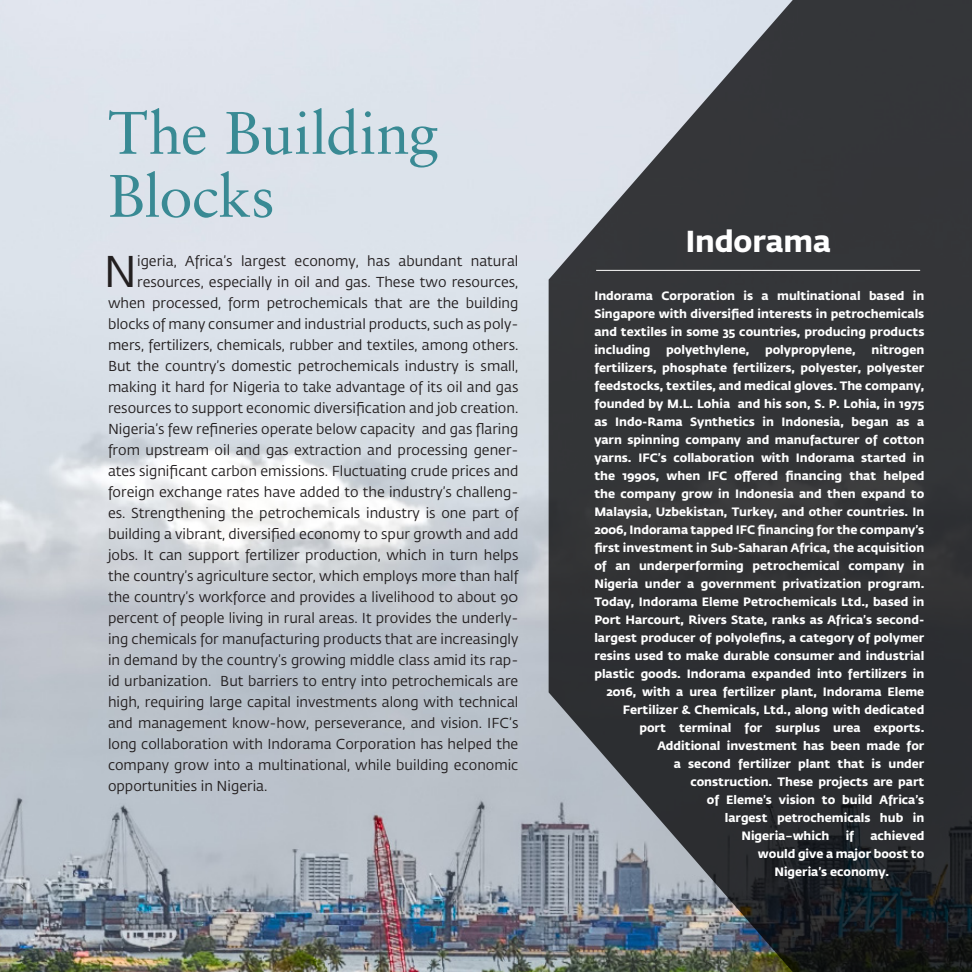
<style>
.page{position:relative;width:972px;height:972px;background:#fff}
.page>*{position:absolute;margin:0;border:0;box-sizing:border-box;transform-origin:0 0}
.t1{font:60px/63px "Sabon LT Std";letter-spacing:-.005em;color:#398a94}
.t2{font:43.95px "Fedra Sans Std";color:#231f20}
.t3{font:700 30px "Fedra Sans Std";letter-spacing:-.005em;color:#fff}
.t4{font:14.25px "Fedra Sans Std";color:#231f20}
.t5{font:700 12px/18px "Fedra Sans Std";color:#fff;text-align:justify}
</style>
<div class="page">
<img style="left:0;top:0;width:549px;height:972px">
<svg style="left:549px;top:0;width:423px;height:972px;fill:#333538"></svg>
<hr style="left:596px;top:270px;width:324px;height:1px;background:#fff">
<p class="t1" style="left:108px;top:101px;width:332px">The Building<br>Blocks</p>
<p class="t2" style="left:103px;top:245px;width:35px">N</p>
<p class="t4" style="left:137px;top:252px;width:383px">igeria, Africa’s largest economy, has abundant natural</p>
<p class="t4" style="left:137px;top:273px;width:383px">resources, especially in oil and gas. These two resources,</p>
<p class="t4" style="left:108px;top:294px;width:412px">when processed, form petrochemicals that are the building</p>
<p class="t4" style="left:108px;top:315px;width:412px">blocks of many consumer and industrial products, such as poly-</p>
<p class="t4" style="left:108px;top:336px;width:412px">mers, fertilizers, chemicals, rubber and textiles, among others.</p>
<p class="t4" style="left:108px;top:357px;width:412px">But the country’s domestic petrochemicals industry is small,</p>
<p class="t4" style="left:108px;top:378px;width:412px">making it hard for Nigeria to take advantage of its oil and gas</p>
<p class="t4" style="left:108px;top:399px;width:412px">resources to support economic diversification and job creation.</p>
<p class="t4" style="left:108px;top:420px;width:412px">Nigeria’s few refineries operate below capacity and gas flaring</p>
<p class="t4" style="left:108px;top:441px;width:412px">from upstream oil and gas extraction and processing gener-</p>
<p class="t4" style="left:108px;top:462px;width:412px">ates significant carbon emissions. Fluctuating crude prices and</p>
<p class="t4" style="left:108px;top:483px;width:412px">foreign exchange rates have added to the industry’s challeng-</p>
<p class="t4" style="left:108px;top:504px;width:412px">es. Strengthening the petrochemicals industry is one part of</p>
<p class="t4" style="left:108px;top:525px;width:412px">building a vibrant, diversified economy to spur growth and add</p>
<p class="t4" style="left:108px;top:546px;width:412px">jobs. It can support fertilizer production, which in turn helps</p>
<p class="t4" style="left:108px;top:567px;width:412px">the country’s agriculture sector, which employs more than half</p>
<p class="t4" style="left:108px;top:588px;width:412px">the country’s workforce and provides a livelihood to about 90</p>
<p class="t4" style="left:108px;top:609px;width:412px">percent of people living in rural areas. It provides the underly-</p>
<p class="t4" style="left:108px;top:630px;width:412px">ing chemicals for manufacturing products that are increasingly</p>
<p class="t4" style="left:108px;top:651px;width:412px">in demand by the country’s growing middle class amid its rap-</p>
<p class="t4" style="left:108px;top:672px;width:412px">id urbanization. But barriers to entry into petrochemicals are</p>
<p class="t4" style="left:108px;top:693px;width:412px">high, requiring large capital investments along with technical</p>
<p class="t4" style="left:108px;top:714px;width:412px">and management know-how, perseverance, and vision. IFC’s</p>
<p class="t4" style="left:108px;top:735px;width:412px">long collaboration with Indorama Corporation has helped the</p>
<p class="t4" style="left:108px;top:756px;width:412px">company grow into a multinational, while building economic</p>
<p class="t4" style="left:108px;top:777px;width:161px">opportunities in Nigeria.</p>
<p class="t3" style="left:685px;top:222px;width:147px">Indorama</p>
<p class="t5" style="left:594px;top:287px;width:332px">Indorama Corporation is a multinational based in Singapore with diversified interests in petrochemicals and textiles in some 35 countries, producing products including</p>
<p class="t5" style="left:666px;top:341px;width:85px">polyethylene,</p>
<p class="t5" style="left:765px;top:341px;width:92px">polypropylene,</p>
<p class="t5" style="left:872px;top:341px;width:54px">nitrogen</p>
<p class="t5" style="left:594px;top:359px;width:331px">fertilizers, phosphate fertilizers, polyester, polyester</p>
<p class="t5" style="left:594px;top:377px;width:332px">feedstocks, textiles, and medical gloves. The company,</p>
<p class="t5" style="left:594px;top:395px;width:332px">founded by M.L. Lohia and his son, S. P. Lohia, in 1975</p>
<p class="t5" style="left:594px;top:413px;width:331px">as Indo-Rama Synthetics in Indonesia, began as a</p>
<p class="t5" style="left:594px;top:431px;width:332px">yarn spinning company and manufacturer of cotton</p>
<p class="t5" style="left:594px;top:449px;width:331px">yarns. IFC’s collaboration with Indorama started in</p>
<p class="t5" style="left:594px;top:467px;width:332px">the 1990s, when IFC offered financing that helped</p>
<p class="t5" style="left:594px;top:485px;width:331px">the company grow in Indonesia and then expand to</p>
<p class="t5" style="left:594px;top:503px;width:332px">Malaysia, Uzbekistan, Turkey, and other countries. In</p>
<p class="t5" style="left:594px;top:521px;width:331px">2006, Indorama tapped IFC financing for the company’s</p>
<p class="t5" style="left:594px;top:539px;width:332px">first investment in Sub-Saharan Africa, the acquisition</p>
<p class="t5" style="left:594px;top:557px;width:331px">of an underperforming petrochemical company in</p>
<p class="t5" style="left:594px;top:575px;width:331px">Nigeria under a government privatization program.</p>
<p class="t5" style="left:594px;top:593px;width:332px">Today, Indorama Eleme Petrochemicals Ltd., based in</p>
<p class="t5" style="left:594px;top:611px;width:332px">Port Harcourt, Rivers State, ranks as Africa’s second-</p>
<p class="t5" style="left:594px;top:629px;width:332px">largest producer of polyolefins, a category of polymer</p>
<p class="t5" style="left:594px;top:647px;width:332px">resins used to make durable consumer and industrial</p>
<p class="t5" style="left:594px;top:665px;width:331px">plastic goods. Indorama expanded into fertilizers in</p>
<p class="t5" style="left:606px;top:683px;width:319px">2016, with a urea fertilizer plant, Indorama Eleme</p>
<p class="t5" style="left:623px;top:701px;width:303px">Fertilizer &amp; Chemicals, Ltd., along with dedicated</p>
<p class="t5" style="left:639px;top:719px;width:287px">port terminal for surplus urea exports.</p>
<p class="t5" style="left:657px;top:737px;width:268px">Additional investment has been made for</p>
<p class="t5" style="left:674px;top:755px;width:252px">a second fertilizer plant that is under</p>
<p class="t5" style="left:690px;top:773px;width:235px">construction. These projects are part</p>
<p class="t5" style="left:707px;top:791px;width:219px">of Eleme’s vision to build Africa’s</p>
<p class="t5" style="left:725px;top:809px;width:201px">largest petrochemicals hub in</p>
<p class="t5" style="left:741px;top:827px;width:90px">Nigeria–which</p>
<p class="t5" style="left:846px;top:827px;width:10px">if</p>
<p class="t5" style="left:870px;top:827px;width:55px">achieved</p>
<p class="t5" style="left:758px;top:845px;width:168px">would give a major boost to</p>
<p class="t5" style="left:774px;top:863px;width:116px">Nigeria’s economy.</p>
</div>
